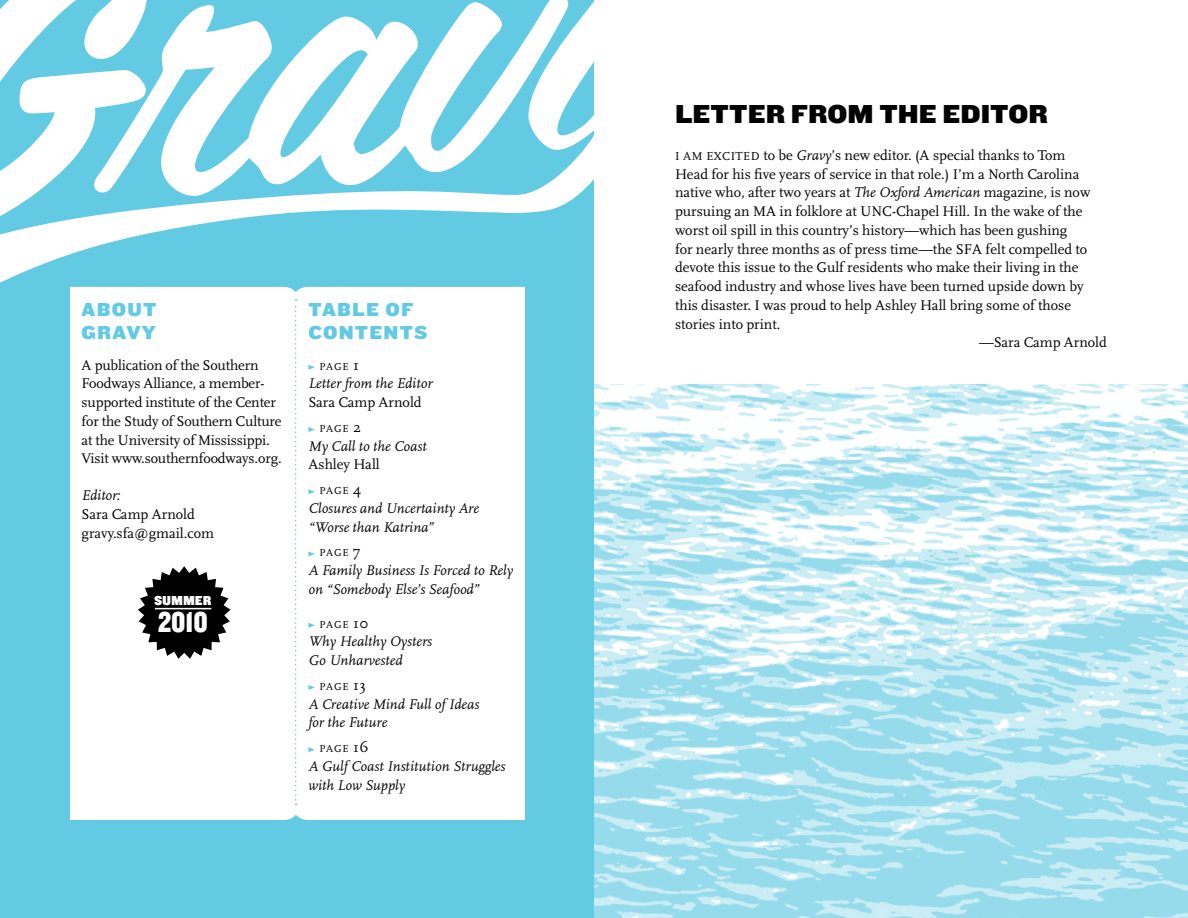
<style>
.page{position:relative;width:1188px;height:918px;background:#fff}
.page>*{position:absolute;margin:0;border:0;box-sizing:border-box;transform-origin:0 0}
.t1{font:30px "Knockout HTF70 Full Welterwt";color:#fff}
.t2{font:27px "Knockout HTF72 Full Cruiserwt";color:#000}
.t3{font:19.5px/23.4px "Knockout HTF72 Full Cruiserwt";letter-spacing:.06em;color:#62cae3}
.t4{font:14.7px/18.8px "Scala";color:#000}
.t5{font:italic 14.7px/18.8px "Scala";letter-spacing:.005em;color:#000}
.t6{font:13.5px "Knockout HTF91 Ultmt Middlewt";letter-spacing:.04em;color:#fff}
.t7{font:10.5px "Scala";letter-spacing:.055em;color:#000}
.s1{font-size:15px}
.s2{font-size:12px}
.s3{font-style:italic}
</style>
<div class="page">
<img style="left:594px;top:384px;width:594px;height:534px">
<div style="left:0;top:0;width:594px;height:918px;background:#62cae3"></div>
<svg style="left:0;top:0;width:594px;height:190px"></svg>
<svg style="left:0;top:157px;width:584px;height:195px"></svg>
<div style="left:71px;top:286px;width:454px;height:540px;background:#fff"></div>
<svg style="left:66px;top:282px;width:463px;height:10px"></svg>
<svg style="left:70px;top:815px;width:455px;height:11px"></svg>
<svg style="left:138px;top:566px;width:93px;height:93px"></svg>
<hr style="left:155px;top:608px;width:56px;height:1px;background:#fff">
<svg style="left:308px;top:365px;width:7px;height:5px"></svg>
<svg style="left:308px;top:427px;width:7px;height:5px"></svg>
<svg style="left:308px;top:489px;width:7px;height:5px"></svg>
<svg style="left:308px;top:552px;width:7px;height:4px"></svg>
<svg style="left:308px;top:623px;width:7px;height:5px"></svg>
<svg style="left:308px;top:685px;width:7px;height:5px"></svg>
<svg style="left:308px;top:747px;width:7px;height:5px"></svg>
<svg style="left:295px;top:299px;width:2px;height:506px"></svg>
<h3 class="t3" style="left:82px;top:298px;width:76px">ABOUT<br>GRAVY</h3>
<p class="t4" style="left:82px;top:356px;width:202px">A publication of the Southern<br>Foodways Alliance, a member&shy;supported institute of the Center for the Study of Southern Culture at the University of Mississippi.<br>Visit www.southernfoodways.org.</p>
<p class="t5" style="left:82px;top:487px;width:40px">Editor:</p>
<p class="t4" style="left:82px;top:505px;width:134px">Sara Camp Arnold gravy.sfa@gmail.com</p>
<p class="t6" style="left:154px;top:593px;width:58px">SUMMER</p>
<h1 class="t1" style="left:158px;top:607px;width:52px">2010</h1>
<h3 class="t3" style="left:308px;top:298px;width:121px">TABLE OF<br>CONTENTS</h3>
<p class="t7" style="left:319px;top:361px;width:41px">PAGE <span class="s1">1</span></p>
<p class="t5" style="left:308px;top:375px;width:126px">Letter from the Editor</p>
<p class="t4" style="left:308px;top:393px;width:115px">Sara Camp Arnold</p>
<p class="t7" style="left:319px;top:423px;width:43px">PAGE <span class="s1">2</span></p>
<p class="t5" style="left:308px;top:437px;width:120px">My Call to the Coast</p>
<p class="t4" style="left:308px;top:456px;width:73px">Ashley Hall</p>
<p class="t7" style="left:319px;top:485px;width:44px">PAGE <span class="s1">4</span></p>
<p class="t5" style="left:308px;top:499px;width:172px">Closures and Uncertainty Are “Worse than Katrina”</p>
<p class="t7" style="left:319px;top:547px;width:43px">PAGE <span class="s1">7</span></p>
<p class="t5" style="left:308px;top:562px;width:206px">A Family Business Is Forced to Rely on “Somebody Else’s Seafood”</p>
<p class="t7" style="left:319px;top:619px;width:51px">PAGE <span class="s1">10</span></p>
<p class="t5" style="left:308px;top:633px;width:125px">Why Healthy Oysters<br>Go Unharvested</p>
<p class="t7" style="left:319px;top:681px;width:48px">PAGE <span class="s1">13</span></p>
<p class="t5" style="left:308px;top:695px;width:173px">A Creative Mind Full of Ideas for the Future</p>
<p class="t7" style="left:319px;top:743px;width:51px">PAGE <span class="s1">16</span></p>
<p class="t5" style="left:308px;top:757px;width:198px">A Gulf Coast Institution Struggles with Low Supply</p>
<h2 class="t2" style="left:675px;top:99px;width:374px">LETTER FROM THE EDITOR</h2>
<p class="t4" style="left:675px;top:146px;width:392px"><span class="s2">I AM EXCITED</span> to be <span class="s3">Gravy</span>’s new editor. (A special thanks to Tom</p>
<p class="t4" style="left:675px;top:165px;width:406px">Head for his five years of service in that role.) I’m a North Carolina</p>
<p class="t4" style="left:675px;top:183px;width:417px">native who, after two years at <span class="s3">The Oxford American</span> magazine, is now</p>
<p class="t4" style="left:675px;top:202px;width:409px">pursuing an MA in folklore at UNC-Chapel Hill. In the wake of the</p>
<p class="t4" style="left:675px;top:221px;width:394px">worst oil spill in this country’s history—which has been gushing</p>
<p class="t4" style="left:675px;top:240px;width:414px">for nearly three months as of press time—the SFA felt compelled to</p>
<p class="t4" style="left:675px;top:258px;width:405px">devote this issue to the Gulf residents who make their living in the</p>
<p class="t4" style="left:675px;top:277px;width:410px">seafood industry and whose lives have been turned upside down by</p>
<p class="t4" style="left:675px;top:296px;width:398px">this disaster. I was proud to help Ashley Hall bring some of those</p>
<p class="t4" style="left:675px;top:315px;width:107px">stories into print.</p>
<p class="t4" style="left:979px;top:333px;width:129px">—Sara Camp Arnold</p>
</div>
